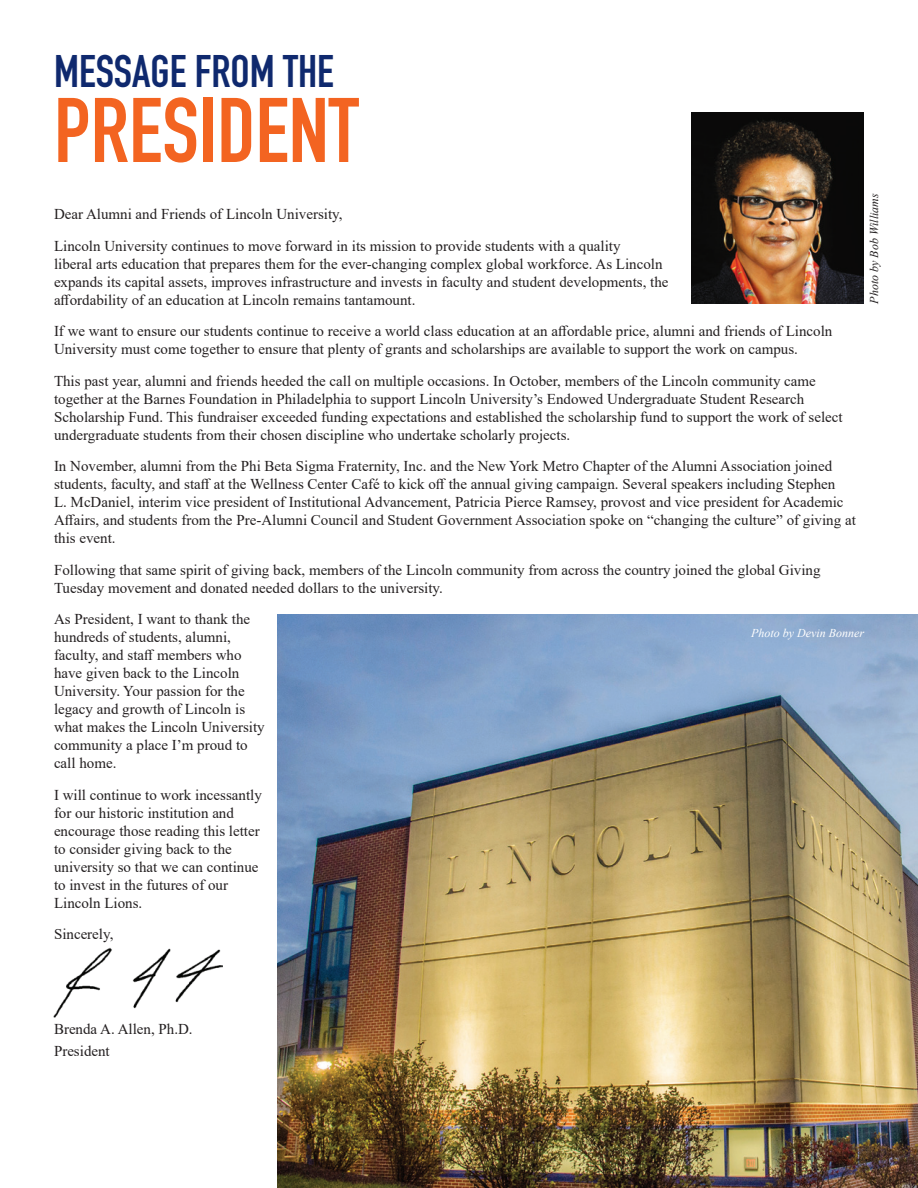
<style>
.page{position:relative;width:918px;height:1188px;background:#fff}
.page>*{position:absolute;margin:0;border:0;box-sizing:border-box;transform-origin:0 0}
.t1{font:90px "DIN Engschrift";color:#f36421}
.t2{font:45px "DIN Engschrift";color:#0f296e}
.t3{font:15px/18px "Times New Roman";color:#231f20}
.t4{font:italic 12px "Times New Roman";color:#231f20}
.t5{font:italic 12px "Times New Roman";color:#fff}
</style>
<div class="page">
<img style="left:278px;top:614px;width:640px;height:574px">
<img style="left:54px;top:948px;width:168px;height:70px">
<img style="left:692px;top:112px;width:172px;height:191px">
<h2 class="t2" style="left:54px;top:45px;width:281px">MESSAGE FROM THE</h2>
<h1 class="t1" style="left:54px;top:78px;width:306px">PRESIDENT</h1>
<p class="t4" style="left:866px;top:304px;width:112px;rotate:-90deg">Photo by Bob Williams</p>
<p class="t3" style="left:54px;top:198px;width:568px;line-height:31.5px">Dear Alumni and Friends of Lincoln University,<br>Lincoln University continues to move forward in its mission to provide students with a quality</p>
<p class="t3" style="left:54px;top:254px;width:616px">liberal arts education that prepares them for the ever-changing complex global workforce. As Lincoln expands its capital assets, improves infrastructure and invests in faculty and student developments, the affordability of an education at Lincoln remains tantamount.</p>
<p class="t3" style="left:54px;top:322px;width:780px">If we want to ensure our students continue to receive a world class education at an affordable price, alumni and friends of Lincoln<br>University must come together to ensure that plenty of grants and scholarships are available to support the work on campus.</p>
<p class="t3" style="left:54px;top:371px;width:790px">This past year, alumni and friends heeded the call on multiple occasions. In October, members of the Lincoln community came together at the Barnes Foundation in Philadelphia to support Lincoln University’s Endowed Undergraduate Student Research Scholarship Fund. This fundraiser exceeded funding expectations and established the scholarship fund to support the work of select undergraduate students from their chosen discipline who undertake scholarly projects.</p>
<p class="t3" style="left:54px;top:457px;width:803px">In November, alumni from the Phi Beta Sigma Fraternity, Inc. and the New York Metro Chapter of the Alumni Association joined students, faculty, and staff at the Wellness Center Café to kick off the annual giving campaign. Several speakers including Stephen<br>L. McDaniel, interim vice president of Institutional Advancement, Patricia Pierce Ramsey, provost and vice president for Academic Affairs, and students from the Pre-Alumni Council and Student Government Association spoke on “changing the culture” of giving at this event.</p>
<p class="t3" style="left:54px;top:560px;width:768px">Following that same spirit of giving back, members of the Lincoln community from across the country joined the global Giving<br>Tuesday movement and donated needed dollars to the university.</p>
<p class="t3" style="left:54px;top:610px;width:212px">As President, I want to thank the hundreds of students, alumni, faculty, and staff members who have given back to the Lincoln<br>University. Your passion for the legacy and growth of Lincoln is what makes the Lincoln University community a place I’m proud to call home.</p>
<p class="t3" style="left:54px;top:785px;width:209px">I will continue to work incessantly for our historic institution and encourage those reading this letter to consider giving back to the university so that we can continue to invest in the futures of our<br>Lincoln Lions.</p>
<p class="t3" style="left:54px;top:925px;width:61px">Sincerely,</p>
<p class="t5" style="left:751px;top:624px;width:114px">Photo by Devin Bonner</p>
<p class="t3" style="left:54px;top:1018px;width:140px;line-height:21.6px">Brenda A. Allen, Ph.D.<br>President</p>
</div>
